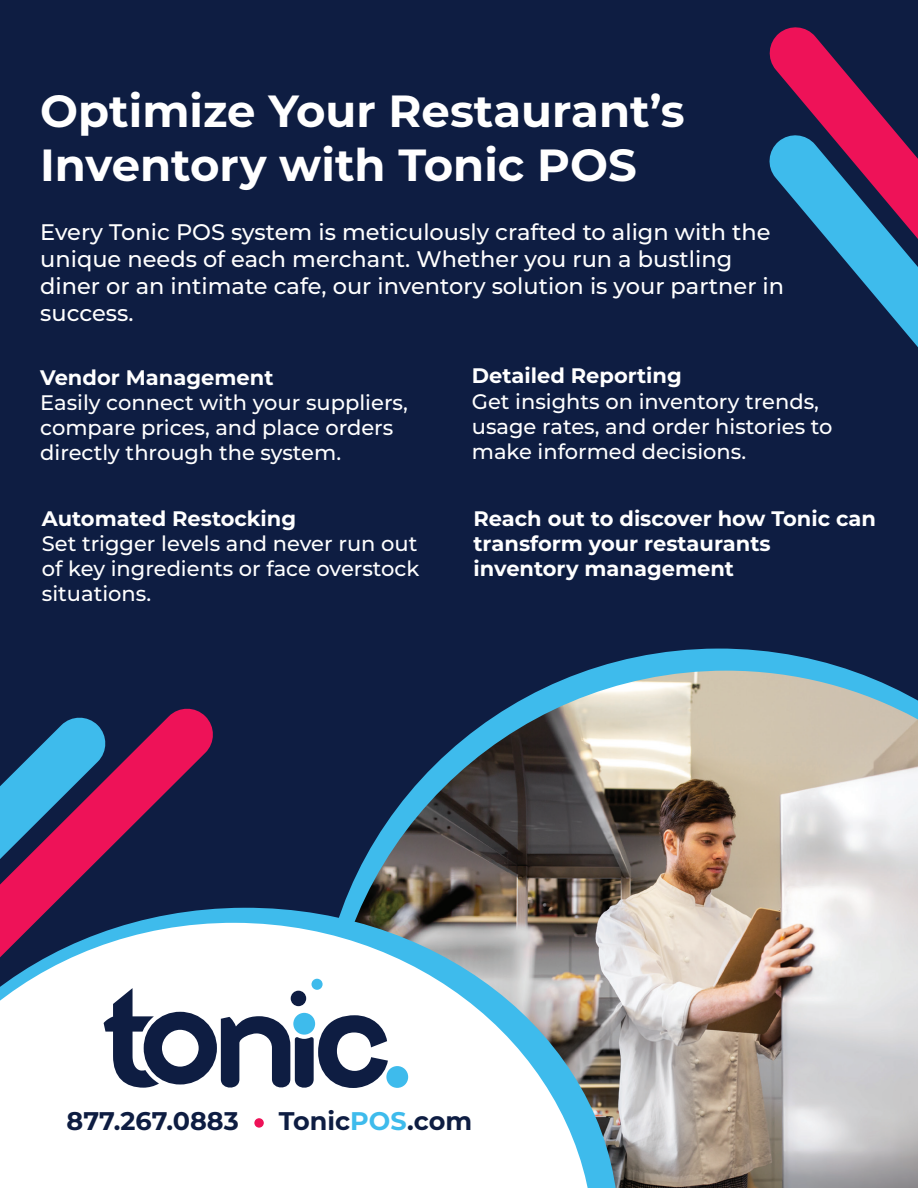
<style>
.page{position:relative;width:918px;height:1188px;background:#0e1d42}
.page>*{position:absolute;margin:0;border:0;box-sizing:border-box;transform-origin:0 0}
.t1{font:700 45px/54px "Montserrat";color:#fff}
.t2{font:700 25.5px "Montserrat";color:#0e1d42}
.t3{font:500 22.5px/27px "Montserrat";color:#fff}
.t4{font:500 21px/25.2px "Montserrat";color:#fff}
.t5{font:700 21px/25.2px "Montserrat";color:#fff}
.s1{color:#3ebbec}
</style>
<div class="page">
<svg style="left:769px;top:27px;width:149px;height:320px"></svg>
<svg style="left:586px;top:648px;width:266px;height:23px;fill:#3ebbec"></svg>
<img style="left:388px;top:671px;width:530px;height:517px">
<img style="left:388px;top:907px;width:231px;height:281px">
<svg style="left:0;top:922px;width:595px;height:266px;background:#dfeaee"></svg>
<div style="left:386px;top:1066px;width:22px;height:22px;background:#3ebbec;border-radius:50%"></div>
<svg style="left:254px;top:1118px;width:10px;height:10px"></svg>
<svg style="left:0;top:821px;width:388px;height:267px"></svg>
<svg style="left:0;top:708px;width:215px;height:312px"></svg>
<h1 class="t1" style="left:40px;top:82px;width:646px">Optimize Your Restaurant’s<br>Inventory with Tonic POS</h1>
<p class="t3" style="left:40px;top:218px;width:746px">Every Tonic POS system is meticulously crafted to align with the unique needs of each merchant. Whether you run a bustling diner or an intimate cafe, our inventory solution is your partner in success.</p>
<p class="t5" style="left:40px;top:364px;width:235px">Vendor Management</p>
<p class="t4" style="left:40px;top:389px;width:369px">Easily connect with your suppliers, compare prices, and place orders directly through the system.</p>
<p class="t5" style="left:42px;top:505px;width:256px">Automated Restocking</p>
<p class="t4" style="left:42px;top:530px;width:379px;text-align:justify">Set trigger levels and never run out of key ingredients or face overstock situations.</p>
<p class="t5" style="left:472px;top:362px;width:212px">Detailed Reporting</p>
<p class="t4" style="left:472px;top:388px;width:362px">Get insights on inventory trends, usage rates, and order histories to make informed decisions.</p>
<p class="t5" style="left:474px;top:505px;width:404px">Reach out to discover how Tonic can transform your restaurants inventory management</p>
<p class="t2" style="left:67px;top:1103px;width:174px">877.267.0883</p>
<p class="t2" style="left:279px;top:1103px;width:195px">Tonic<span class="s1">POS</span>.com</p>
</div>
